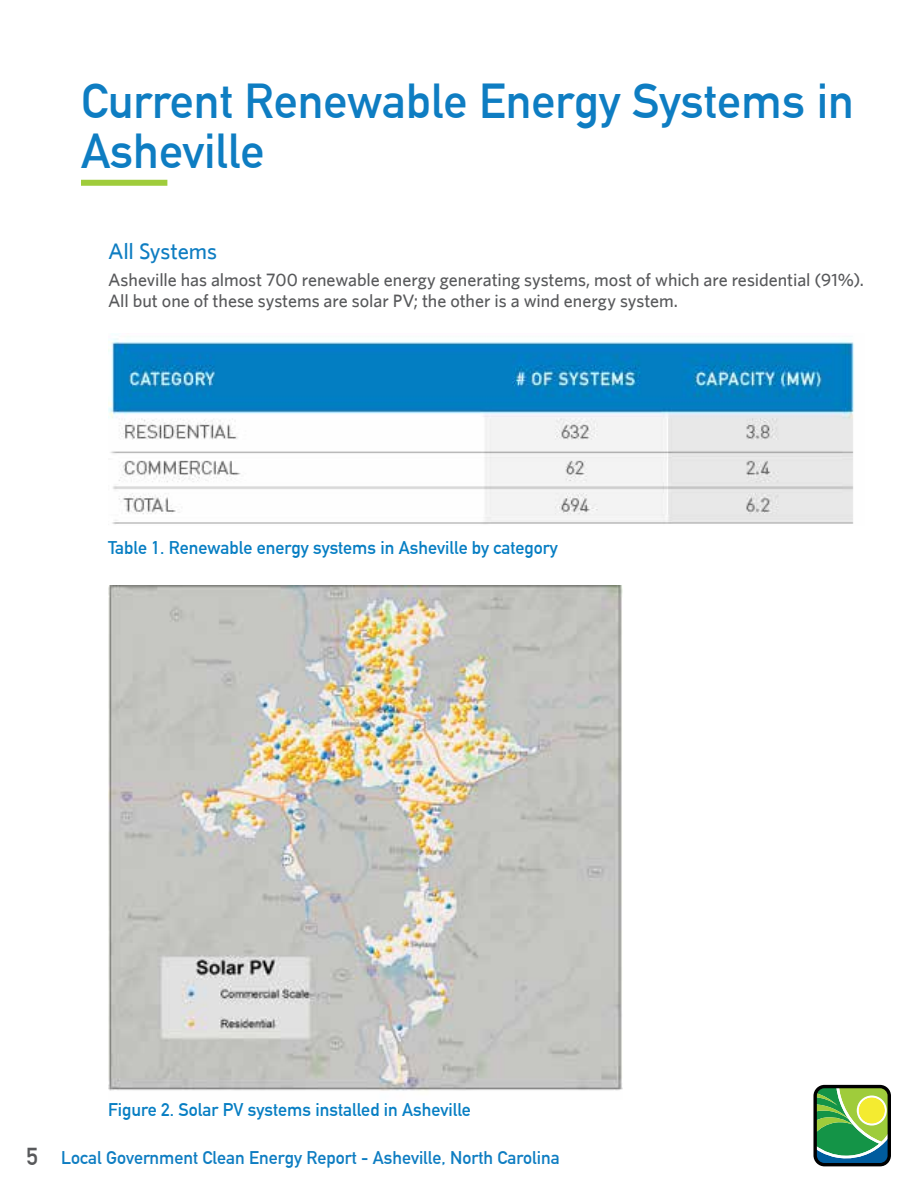
<style>
.page{position:relative;width:918px;height:1188px;background:#fff}
.page>*{position:absolute;margin:0;border:0;box-sizing:border-box;transform-origin:0 0}
.t1{font:700 48px/49.5px "DIN Alternate";color:#0e7dc2}
.t2{font:500 22.5px "Whitney";letter-spacing:-.005em;color:#0e7dc2}
.t3{font:500 18px/21px "Whitney";letter-spacing:-.005em;color:#58595b}
.t4{font:700 18px "DIN Alternate";color:#077ec3}
.t5{font:700 18px "DIN Alternate";color:#0e7dc2}
.s1{font-size:24px;color:#58595b}
</style>
<div class="page">
<svg style="left:813px;top:1085px;width:78px;height:81px;background:#5f9956"></svg>
<div style="left:81px;top:180px;width:86px;height:6px;background:#9fcc3b"></div>
<img style="left:108px;top:585px;width:514px;height:506px">
<img style="left:108px;top:333px;width:746px;height:191px">
<h1 class="t1" style="left:81px;top:73px;width:775px">Current Renewable Energy Systems in<br>Asheville</h1>
<p class="t2" style="left:108px;top:238px;width:111px">All Systems</p>
<p class="t3" style="left:108px;top:269px;width:758px">Asheville has almost 700 renewable energy generating systems, most of which are residential (91%).<br>All but one of these systems are solar PV; the other is a wind energy system.</p>
<p class="t4" style="left:108px;top:534px;width:451px">Table 1. Renewable energy systems in Asheville by category</p>
<p class="t4" style="left:108px;top:1096px;width:364px">Figure 2. Solar PV systems installed in Asheville</p>
<p class="t5" style="left:27px;top:1144px;width:535px"><span class="s1">5</span> Local Government Clean Energy Report - Asheville, North Carolina</p>
</div>
